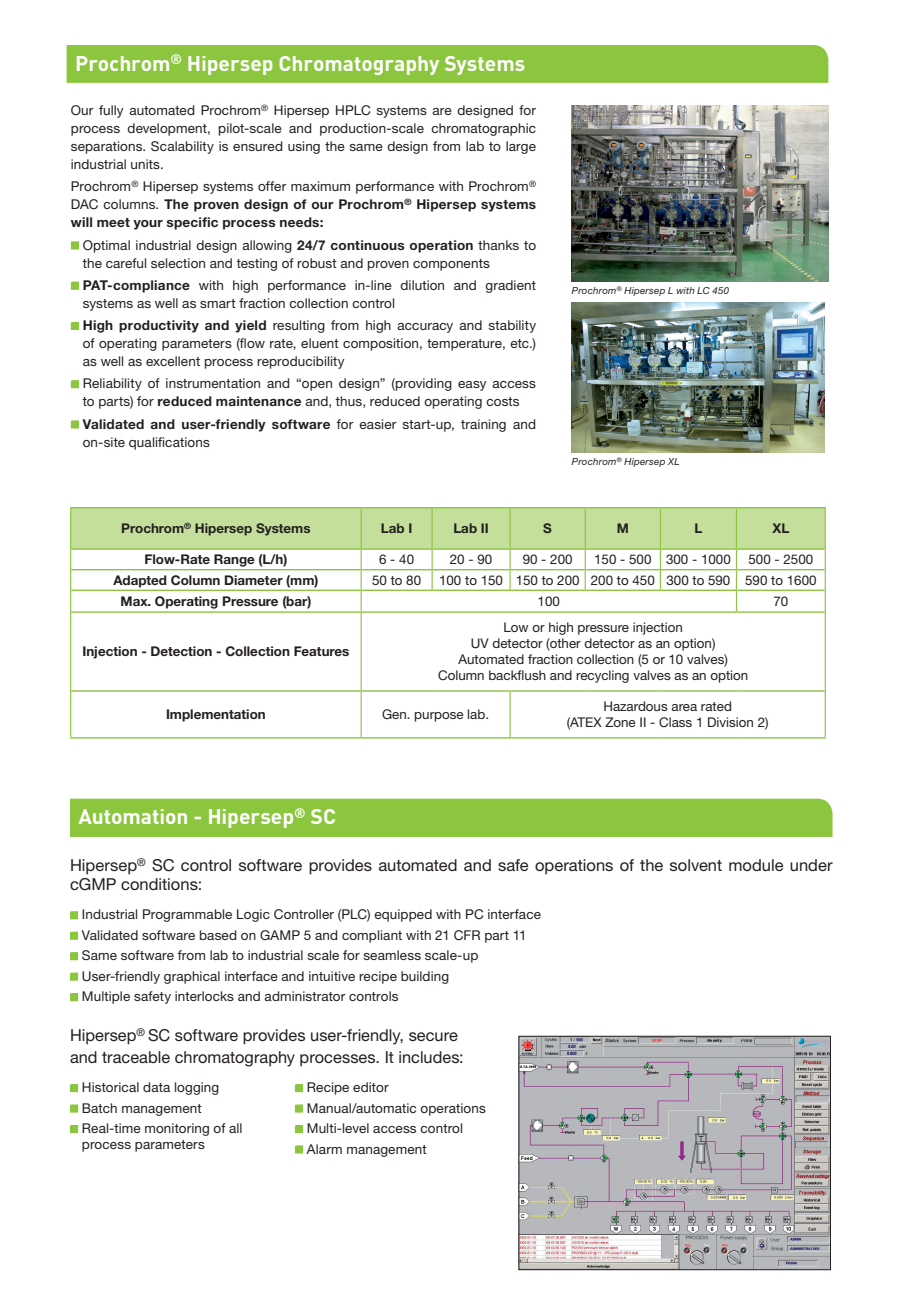
<style>
.page{position:relative;width:915px;height:1297px;background:#fff}
.page>*{position:absolute;margin:0;border:0;box-sizing:border-box;transform-origin:0 0}
.t1{font:700 21px "DIN Pro";color:#fff}
.t2{font:16.5px/19.8px "Helvetica Neue LT Std";color:#231f20}
.t3{font:13.5px/20.4px "Helvetica Neue LT Std";letter-spacing:.01em;color:#231f20}
.t4{font:700 13.5px/18px "Helvetica Neue LT Std";letter-spacing:.02em;color:#231f20;text-align:justify}
.t5{font:13.35px/16px "Helvetica Neue LT Std";color:#231f20;text-align:center}
.t6{font:700 13.35px "Helvetica Neue LT Std";color:#231f20}
.t7{font:italic 9.75px "Helvetica Neue LT Std";letter-spacing:.025em;color:#231f20}
.s1{font-weight:400}
.s2{font-weight:700}
</style>
<div class="page">
<div style="left:67px;top:45px;width:761px;height:38px;background:#8bc63e"></div>
<div style="left:70px;top:799px;width:762px;height:38px;background:#8bc63e"></div>
<svg style="left:70px;top:911px;width:8px;height:8px"></svg>
<svg style="left:70px;top:932px;width:8px;height:8px"></svg>
<svg style="left:70px;top:952px;width:8px;height:8px"></svg>
<svg style="left:70px;top:972px;width:8px;height:9px"></svg>
<svg style="left:70px;top:993px;width:8px;height:8px"></svg>
<svg style="left:71px;top:241px;width:8px;height:8px"></svg>
<svg style="left:71px;top:282px;width:8px;height:8px"></svg>
<svg style="left:71px;top:322px;width:8px;height:8px"></svg>
<svg style="left:71px;top:380px;width:8px;height:8px"></svg>
<svg style="left:71px;top:420px;width:8px;height:8px"></svg>
<img style="left:571px;top:106px;width:257px;height:175px">
<img style="left:571px;top:302px;width:252px;height:150px">
<img style="left:520px;top:1038px;width:308px;height:230px">
<div style="left:518px;top:1036px;width:312px;height:234px;border:1px solid #231f20"></div>
<svg style="left:70px;top:1084px;width:8px;height:8px"></svg>
<svg style="left:70px;top:1104px;width:8px;height:8px"></svg>
<svg style="left:70px;top:1125px;width:8px;height:8px"></svg>
<svg style="left:295px;top:1084px;width:8px;height:8px"></svg>
<svg style="left:295px;top:1104px;width:8px;height:8px"></svg>
<svg style="left:295px;top:1125px;width:8px;height:8px"></svg>
<svg style="left:295px;top:1145px;width:8px;height:8px"></svg>
<hr style="left:70px;top:507px;width:291px;height:1px;background:#8bc63e">
<hr style="left:361px;top:507px;width:71px;height:1px;background:#8bc63e">
<hr style="left:432px;top:507px;width:78px;height:1px;background:#8bc63e">
<hr style="left:510px;top:507px;width:75px;height:1px;background:#8bc63e">
<hr style="left:585px;top:507px;width:75px;height:1px;background:#8bc63e">
<hr style="left:660px;top:507px;width:76px;height:1px;background:#8bc63e">
<hr style="left:736px;top:507px;width:89px;height:1px;background:#8bc63e">
<hr style="left:71px;top:611px;width:290px;height:2px;background:#8bc63e">
<hr style="left:361px;top:611px;width:71px;height:2px;background:#8bc63e">
<hr style="left:432px;top:611px;width:78px;height:2px;background:#8bc63e">
<hr style="left:510px;top:611px;width:75px;height:2px;background:#8bc63e">
<hr style="left:585px;top:611px;width:75px;height:2px;background:#8bc63e">
<hr style="left:660px;top:611px;width:76px;height:2px;background:#8bc63e">
<hr style="left:736px;top:611px;width:88px;height:2px;background:#8bc63e">
<hr style="left:71px;top:690px;width:290px;height:2px;background:#8bc63e">
<hr style="left:361px;top:690px;width:71px;height:2px;background:#8bc63e">
<hr style="left:432px;top:690px;width:78px;height:2px;background:#8bc63e">
<hr style="left:510px;top:690px;width:75px;height:2px;background:#8bc63e">
<hr style="left:585px;top:690px;width:75px;height:2px;background:#8bc63e">
<hr style="left:660px;top:690px;width:76px;height:2px;background:#8bc63e">
<hr style="left:736px;top:690px;width:88px;height:2px;background:#8bc63e">
<hr style="left:70px;top:737px;width:291px;height:1px;background:#8bc63e">
<hr style="left:361px;top:737px;width:71px;height:1px;background:#8bc63e">
<hr style="left:432px;top:737px;width:78px;height:1px;background:#8bc63e">
<hr style="left:510px;top:737px;width:75px;height:1px;background:#8bc63e">
<hr style="left:585px;top:737px;width:75px;height:1px;background:#8bc63e">
<hr style="left:660px;top:737px;width:76px;height:1px;background:#8bc63e">
<hr style="left:736px;top:737px;width:89px;height:1px;background:#8bc63e">
<svg style="left:70px;top:508px;width:755px;height:104px"></svg>
<hr style="left:70px;top:612px;width:1px;height:79px;background:#8bc63e">
<hr style="left:360px;top:613px;width:1px;height:77px;background:#8bc63e">
<hr style="left:824px;top:612px;width:1px;height:79px;background:#8bc63e">
<hr style="left:70px;top:691px;width:1px;height:46px;background:#8bc63e">
<hr style="left:360px;top:692px;width:1px;height:45px;background:#8bc63e">
<hr style="left:509px;top:692px;width:1px;height:45px;background:#8bc63e">
<hr style="left:824px;top:691px;width:1px;height:46px;background:#8bc63e">
<h1 class="t1" style="left:75px;top:45px;width:451px">Prochrom<sup>®</sup> Hipersep Chromatography Systems</h1>
<p class="t3" style="left:71px;top:101px;width:466px;line-height:18px;text-align:justify">Our fully automated Prochrom<sup>®</sup> Hipersep HPLC systems are designed for process development, pilot-scale and production-scale chromatographic separations. Scalability is ensured using the same design from lab to large industrial units.</p>
<p class="t4" style="left:71px;top:177px;width:466px"><span class="s1">Prochrom</span><sup>®</sup> <span class="s1">Hipersep systems offer maximum performance with Prochrom</span><sup>® </sup><span class="s1">DAC columns.</span> The proven design of our Prochrom<sup>®</sup> Hipersep systems will meet your specific process needs:</p>
<p class="t3" style="left:83px;top:235px;width:454px;line-height:18px">Optimal industrial design allowing <span class="s2">24/7 continuous operation</span> thanks to the careful selection and testing of robust and proven components</p>
<p class="t3" style="left:83px;top:276px;width:454px;line-height:18px"><span class="s2">PAT-compliance</span> with high performance in-line dilution and gradient systems as well as smart fraction collection control</p>
<p class="t3" style="left:83px;top:316px;width:454px;line-height:18px;text-align:justify"><span class="s2">High productivity and yield</span> resulting from high accuracy and stability of operating parameters (flow rate, eluent composition, temperature, etc.) as well as excellent process reproducibility</p>
<p class="t3" style="left:83px;top:374px;width:454px;line-height:18px">Reliability of instrumentation and “open design” (providing easy access to parts) for <span class="s2">reduced maintenance</span> and, thus, reduced operating costs</p>
<p class="t3" style="left:83px;top:415px;width:454px;line-height:18px"><span class="s2">Validated and user-friendly software</span> for easier start-up, training and on-site qualifications</p>
<p class="t7" style="left:571px;top:284px;width:158px">Prochrom<sup>®</sup> Hipersep L with LC 450</p>
<p class="t7" style="left:571px;top:455px;width:109px">Prochrom<sup>®</sup> Hipersep XL</p>
<p class="t6" style="left:121px;top:520px;width:191px">Prochrom<sup>®</sup> Hipersep Systems</p>
<p class="t6" style="left:381px;top:520px;width:33px">Lab I</p>
<p class="t6" style="left:453px;top:520px;width:37px">Lab II</p>
<p class="t6" style="left:543px;top:520px;width:10px">S</p>
<p class="t6" style="left:616px;top:520px;width:14px">M</p>
<p class="t6" style="left:694px;top:520px;width:9px">L</p>
<p class="t6" style="left:772px;top:520px;width:18px">XL</p>
<p class="t6" style="left:144px;top:551px;width:144px">Flow-Rate Range (L/h)</p>
<p class="t5" style="left:379px;top:551px;width:36px">6 - 40</p>
<p class="t5" style="left:449px;top:551px;width:44px">20 - 90</p>
<p class="t5" style="left:522px;top:551px;width:51px">90 - 200</p>
<p class="t5" style="left:594px;top:551px;width:138px">150 - 500 300 - 1000</p>
<p class="t5" style="left:748px;top:551px;width:66px">500 - 2500</p>
<p class="t6" style="left:113px;top:572px;width:206px">Adapted Column Diameter (mm)</p>
<p class="t5" style="left:372px;top:572px;width:51px">50 to 80</p>
<p class="t5" style="left:439px;top:572px;width:379px">100 to 150 150 to 200 200 to 450 300 to 590 590 to 1600</p>
<p class="t6" style="left:120px;top:593px;width:192px">Max. Operating Pressure (bar)</p>
<p class="t5" style="left:537px;top:593px;width:24px">100</p>
<p class="t5" style="left:773px;top:593px;width:16px">70</p>
<p class="t6" style="left:82px;top:643px;width:268px">Injection - Detection - Collection Features</p>
<p class="t5" style="left:438px;top:619px;width:311px">Low or high pressure injection<br>UV detector (other detector as an option)<br>Automated fraction collection (5 or 10 valves)<br>Column backflush and recycling valves as an option</p>
<p class="t6" style="left:166px;top:706px;width:101px">Implementation</p>
<p class="t5" style="left:382px;top:706px;width:108px">Gen. purpose lab.</p>
<p class="t5" style="left:566px;top:698px;width:203px">Hazardous area rated<br>(ATEX Zone II - Class 1 Division 2)</p>
<h1 class="t1" style="left:78px;top:799px;width:259px">Automation - Hipersep<sup>®</sup> SC</h1>
<p class="t2" style="left:70px;top:854px;width:763px">Hipersep<sup>®</sup> SC control software provides automated and safe operations of the solvent module under cGMP conditions:</p>
<p class="t3" style="left:82px;top:904px;width:460px">Industrial Programmable Logic Controller (PLC) equipped with PC interface Validated software based on GAMP 5 and compliant with 21 CFR part 11<br>Same software from lab to industrial scale for seamless scale-up User-friendly graphical interface and intuitive recipe building<br>Multiple safety interlocks and administrator controls</p>
<p class="t2" style="left:70px;top:1023px;width:395px;line-height:22.5px">Hipersep<sup>®</sup> SC software provides user-friendly, secure and traceable chromatography processes. It includes:</p>
<p class="t3" style="left:82px;top:1077px;width:162px">Historical data logging<br>Batch management<br>Real-time monitoring of all</p>
<p class="t3" style="left:82px;top:1134px;width:124px">process parameters</p>
<p class="t3" style="left:307px;top:1077px;width:180px">Recipe editor<br>Manual/automatic operations<br>Multi-level access control<br>Alarm management</p>
</div>
